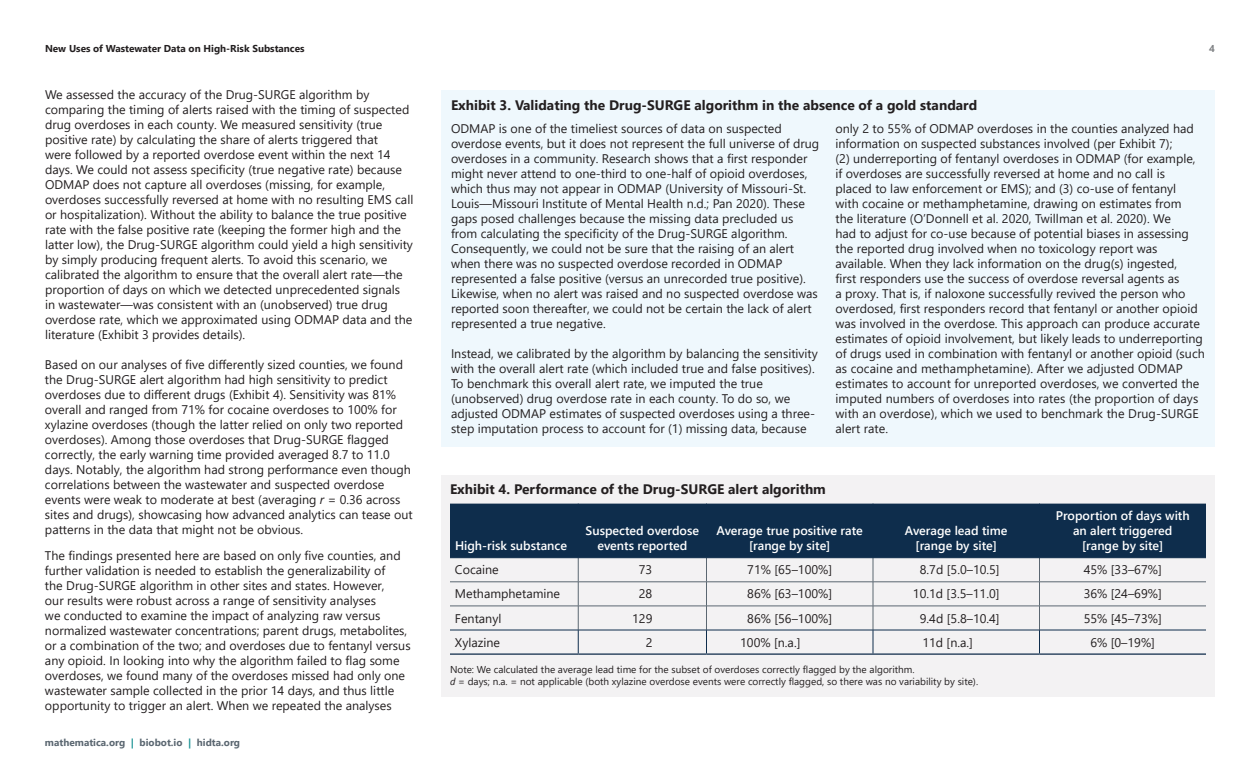
<style>
.page{position:relative;width:1260px;height:765px;background:#fff}
.page>*{position:absolute;margin:0;border:0;box-sizing:border-box;transform-origin:0 0}
.h1_exhibit{font:700 13.75px "Segoe UI";color:#231f20}
.p_body{font:12.5px/15px "Segoe UI";color:#231f20}
.p_body-2{font:600 12.5px/15px "Segoe UI";color:#fff;text-align:center}
.note{font:10px "Segoe UI";color:#231f20}
.t1{font:700 10px "Segoe UI";color:#231f20}
.t2{font:700 10px "Segoe UI";color:#5b6771}
.t3{font:700 10px "Segoe UI";color:#808285}
.s1{font-style:italic}
.s2{color:#1e9496}
</style>
<div class="page">
<div style="left:441px;top:475px;width:774px;height:222px;background:#f3f2f3"></div>
<div style="left:450px;top:504px;width:756px;height:53px;background:#0e2d4c"></div>
<hr style="left:450px;top:582px;width:128px;height:1px;background:#5b6771">
<hr style="left:578px;top:582px;width:129px;height:1px;background:#5b6771">
<hr style="left:707px;top:582px;width:166px;height:1px;background:#5b6771">
<hr style="left:873px;top:582px;width:167px;height:1px;background:#5b6771">
<hr style="left:1039px;top:582px;width:167px;height:1px;background:#5b6771">
<hr style="left:450px;top:606px;width:128px;height:1px;background:#5b6771">
<hr style="left:578px;top:606px;width:129px;height:1px;background:#5b6771">
<hr style="left:707px;top:606px;width:166px;height:1px;background:#5b6771">
<hr style="left:873px;top:606px;width:167px;height:1px;background:#5b6771">
<hr style="left:1039px;top:606px;width:167px;height:1px;background:#5b6771">
<hr style="left:450px;top:653px;width:128px;height:2px;background:#0d2a49">
<hr style="left:578px;top:653px;width:129px;height:2px;background:#0d2a49">
<hr style="left:707px;top:653px;width:166px;height:2px;background:#0d2a49">
<hr style="left:873px;top:653px;width:167px;height:2px;background:#0d2a49">
<hr style="left:1039px;top:653px;width:167px;height:2px;background:#0d2a49">
<hr style="left:578px;top:504px;width:1px;height:54px;background:#0e2d4c">
<hr style="left:706px;top:504px;width:1px;height:54px;background:#0e2d4c">
<hr style="left:873px;top:504px;width:1px;height:54px;background:#0e2d4c">
<hr style="left:1039px;top:504px;width:1px;height:54px;background:#0e2d4c">
<hr style="left:450px;top:557px;width:128px;height:1px;background:#0e2d4c">
<hr style="left:578px;top:557px;width:129px;height:1px;background:#0e2d4c">
<hr style="left:707px;top:557px;width:166px;height:1px;background:#0e2d4c">
<hr style="left:873px;top:557px;width:167px;height:1px;background:#0e2d4c">
<hr style="left:1039px;top:557px;width:167px;height:1px;background:#0e2d4c">
<hr style="left:450px;top:630px;width:128px;height:1px;background:#0e2d4c">
<hr style="left:578px;top:630px;width:129px;height:1px;background:#0e2d4c">
<svg style="left:578px;top:558px;width:1px;height:95px"></svg>
<hr style="left:707px;top:630px;width:166px;height:1px;background:#0e2d4c">
<svg style="left:706px;top:558px;width:1px;height:95px"></svg>
<hr style="left:873px;top:630px;width:167px;height:1px;background:#0e2d4c">
<svg style="left:873px;top:558px;width:1px;height:95px"></svg>
<hr style="left:1039px;top:630px;width:167px;height:1px;background:#0e2d4c">
<svg style="left:1039px;top:558px;width:1px;height:95px"></svg>
<div style="left:441px;top:90px;width:774px;height:357px;background:#eff8fd"></div>
<p class="t1" style="left:45px;top:39px;width:261px">New Uses of Wastewater Data on High-Risk Substances</p>
<p class="t3" style="left:1209px;top:39px;width:7px">4</p>
<p class="p_body" style="left:45px;top:86px;width:370px">We assessed the accuracy of the Drug-SURGE algorithm by comparing the timing of alerts raised with the timing of suspected drug overdoses in each county. We measured sensitivity (true positive rate) by calculating the share of alerts triggered that<br>were followed by a reported overdose event within the next 14 days. We could not assess specificity (true negative rate) because ODMAP does not capture all overdoses (missing, for example, overdoses successfully reversed at home with no resulting EMS call or hospitalization). Without the ability to balance the true positive rate with the false positive rate (keeping the former high and the latter low), the Drug-SURGE algorithm could yield a high sensitivity by simply producing frequent alerts. To avoid this scenario, we calibrated the algorithm to ensure that the overall alert rate—the proportion of days on which we detected unprecedented signals in wastewater—was consistent with an (unobserved) true drug overdose rate, which we approximated using ODMAP data and the literature (Exhibit 3 provides details).</p>
<p class="h1_exhibit" style="left:451px;top:92px;width:528px">Exhibit 3. Validating the Drug-SURGE algorithm in the absence of a gold standard</p>
<p class="p_body" style="left:451px;top:119px;width:370px">ODMAP is one of the timeliest sources of data on suspected overdose events, but it does not represent the full universe of drug overdoses in a community. Research shows that a first responder might never attend to one-third to one-half of opioid overdoses, which thus may not appear in ODMAP (University of Missouri-St.<br>Louis—Missouri Institute of Mental Health n.d.; Pan 2020). These gaps posed challenges because the missing data precluded us from calculating the specificity of the Drug-SURGE algorithm.<br>Consequently, we could not be sure that the raising of an alert when there was no suspected overdose recorded in ODMAP represented a false positive (versus an unrecorded true positive).<br>Likewise, when no alert was raised and no suspected overdose was reported soon thereafter, we could not be certain the lack of alert represented a true negative.</p>
<p class="p_body" style="left:451px;top:344px;width:368px">Instead, we calibrated by the algorithm by balancing the sensitivity with the overall alert rate (which included true and false positives).<br>To benchmark this overall alert rate, we imputed the true (unobserved) drug overdose rate in each county. To do so, we adjusted ODMAP estimates of suspected overdoses using a three&shy;step imputation process to account for (1) missing data, because</p>
<p class="p_body" style="left:835px;top:119px;width:371px">only 2 to 55% of ODMAP overdoses in the counties analyzed had information on suspected substances involved (per Exhibit 7);<br>(2) underreporting of fentanyl overdoses in ODMAP (for example, if overdoses are successfully reversed at home and no call is<br>placed to law enforcement or EMS); and (3) co-use of fentanyl<br>with cocaine or methamphetamine, drawing on estimates from<br>the literature (O’Donnell et al. 2020, Twillman et al. 2020). We<br>had to adjust for co-use because of potential biases in assessing the reported drug involved when no toxicology report was available. When they lack information on the drug(s) ingested,<br>first responders use the success of overdose reversal agents as<br>a proxy. That is, if naloxone successfully revived the person who overdosed, first responders record that fentanyl or another opioid was involved in the overdose. This approach can produce accurate estimates of opioid involvement, but likely leads to underreporting of drugs used in combination with fentanyl or another opioid (such as cocaine and methamphetamine). After we adjusted ODMAP estimates to account for unreported overdoses, we converted the imputed numbers of overdoses into rates (the proportion of days with an overdose), which we used to benchmark the Drug-SURGE alert rate.</p>
<p class="p_body" style="left:45px;top:356px;width:369px">Based on our analyses of five differently sized counties, we found the Drug-SURGE alert algorithm had high sensitivity to predict overdoses due to different drugs (Exhibit 4). Sensitivity was 81% overall and ranged from 71% for cocaine overdoses to 100% for xylazine overdoses (though the latter relied on only two reported overdoses). Among those overdoses that Drug-SURGE flagged correctly, the early warning time provided averaged 8.7 to 11.0 days. Notably, the algorithm had strong performance even though correlations between the wastewater and suspected overdose events were weak to moderate at best (averaging <span class="s1">r</span> = 0.36 across sites and drugs), showcasing how advanced analytics can tease out patterns in the data that might not be obvious.</p>
<p class="p_body" style="left:45px;top:547px;width:367px">The findings presented here are based on only five counties, and further validation is needed to establish the generalizability of<br>the Drug-SURGE algorithm in other sites and states. However,<br>our results were robust across a range of sensitivity analyses<br>we conducted to examine the impact of analyzing raw versus normalized wastewater concentrations; parent drugs, metabolites, or a combination of the two; and overdoses due to fentanyl versus any opioid. In looking into why the algorithm failed to flag some overdoses, we found many of the overdoses missed had only one wastewater sample collected in the prior 14 days, and thus little opportunity to trigger an alert. When we repeated the analyses</p>
<p class="h1_exhibit" style="left:450px;top:476px;width:377px">Exhibit 4. Performance of the Drug-SURGE alert algorithm</p>
<p class="p_body-2" style="left:1056px;top:507px;width:135px">Proportion of days with an alert triggered [range by site]</p>
<p class="p_body-2" style="left:586px;top:522px;width:115px">Suspected overdose events reported</p>
<p class="p_body-2" style="left:717px;top:522px;width:148px">Average true positive rate [range by site]</p>
<p class="p_body-2" style="left:905px;top:522px;width:104px">Average lead time [range by site]</p>
<p class="p_body-2" style="left:455px;top:537px;width:114px">High-risk substance</p>
<p class="p_body" style="left:455px;top:561px;width:45px">Cocaine</p>
<p class="p_body" style="left:639px;top:561px;width:15px">73</p>
<p class="p_body" style="left:747px;top:561px;width:86px">71% [65–100%]</p>
<p class="p_body" style="left:920px;top:561px;width:81px">8.7d [5.0–10.5]</p>
<p class="p_body" style="left:1084px;top:561px;width:80px">45% [33–67%]</p>
<p class="p_body" style="left:455px;top:585px;width:107px">Methamphetamine</p>
<p class="p_body" style="left:639px;top:585px;width:15px">28</p>
<p class="p_body" style="left:747px;top:585px;width:86px">86% [63–100%]</p>
<p class="p_body" style="left:913px;top:585px;width:88px">10.1d [3.5–11.0]</p>
<p class="p_body" style="left:1084px;top:585px;width:80px">36% [24–69%]</p>
<p class="p_body" style="left:455px;top:609px;width:48px">Fentanyl</p>
<p class="p_body" style="left:632px;top:609px;width:22px">129</p>
<p class="p_body" style="left:747px;top:609px;width:86px">86% [56–100%]</p>
<p class="p_body" style="left:920px;top:609px;width:81px">9.4d [5.8–10.4]</p>
<p class="p_body" style="left:1084px;top:609px;width:80px">55% [45–73%]</p>
<p class="p_body" style="left:455px;top:634px;width:47px">Xylazine</p>
<p class="p_body" style="left:646px;top:634px;width:8px">2</p>
<p class="p_body" style="left:740px;top:634px;width:62px">100% [n.a.]</p>
<p class="p_body" style="left:922px;top:634px;width:52px">11d [n.a.]</p>
<p class="p_body" style="left:1090px;top:634px;width:66px">6% [0–19%]</p>
<p class="note" style="left:450px;top:660px;width:466px">Note: We calculated the average lead time for the subset of overdoses correctly flagged by the algorithm.</p>
<p class="note" style="left:450px;top:672px;width:530px"><span class="s1">d</span> = days; n.a. = not applicable (both xylazine overdose events were correctly flagged, so there was no variability by site).</p>
<p class="t2" style="left:45px;top:733px;width:197px">mathematica.org <span class="s2">|</span> biobot.io <span class="s2">|</span> hidta.org</p>
</div>
